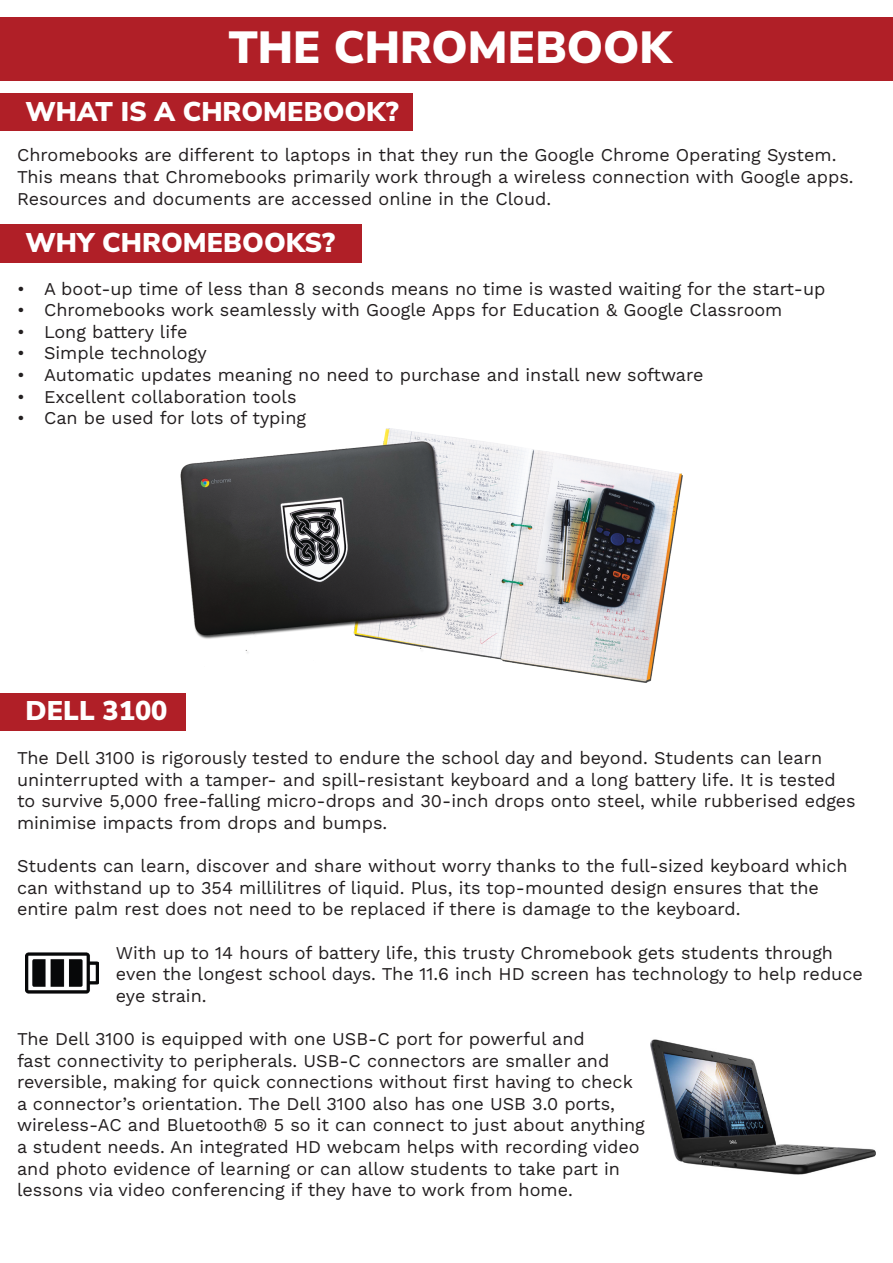
<style>
.page{position:relative;width:893px;height:1263px;background:#fff}
.page>*{position:absolute;margin:0;border:0;box-sizing:border-box;transform-origin:0 0}
.t1{font:900 45px "Nunito Sans";color:#fff}
.t2{font:900 27px "Nunito Sans";color:#fff}
.t3{font:18px/21.6px "Work Sans";color:#231f20}
</style>
<div class="page">
<img style="left:180px;top:428px;width:503px;height:255px">
<div style="left:0;top:17px;width:893px;height:64px;background:#b01f27"></div>
<div style="left:0;top:94px;width:412px;height:37px;background:#b01f27"></div>
<div style="left:0;top:225px;width:361px;height:38px;background:#b01f27"></div>
<div style="left:0;top:693px;width:186px;height:38px;background:#b01f27"></div>
<img style="left:26px;top:952px;width:72px;height:41px">
<img style="left:651px;top:1039px;width:225px;height:136px">
<h1 class="t1" style="left:229px;top:17px;width:444px">THE CHROMEBOOK</h1>
<h2 class="t2" style="left:26px;top:94px;width:375px">WHAT IS A CHROMEBOOK?</h2>
<p class="t3" style="left:17px;top:144px;width:838px">Chromebooks are different to laptops in that they run the Google Chrome Operating System.<br>This means that Chromebooks primarily work through a wireless connection with Google apps.<br>Resources and documents are accessed online in the Cloud.</p>
<h2 class="t2" style="left:26px;top:225px;width:311px">WHY CHROMEBOOKS?</h2>
<p class="t3" style="left:17px;top:278px;width:810px">• A boot-up time of less than 8 seconds means no time is wasted waiting for the start-up</p>
<p class="t3" style="left:17px;top:299px;width:767px">• Chromebooks work seamlessly with Google Apps for Education &amp; Google Classroom</p>
<p class="t3" style="left:17px;top:321px;width:172px">• Long battery life</p>
<p class="t3" style="left:17px;top:342px;width:191px">• Simple technology</p>
<p class="t3" style="left:17px;top:364px;width:688px">• Automatic updates meaning no need to purchase and install new software</p>
<p class="t3" style="left:17px;top:386px;width:281px">• Excellent collaboration tools</p>
<p class="t3" style="left:17px;top:407px;width:291px">• Can be used for lots of typing</p>
<h2 class="t2" style="left:26px;top:693px;width:143px">DELL 3100</h2>
<p class="t3" style="left:17px;top:747px;width:840px">The Dell 3100 is rigorously tested to endure the school day and beyond. Students can learn uninterrupted with a tamper- and spill-resistant keyboard and a long battery life. It is tested to survive 5,000 free-falling micro-drops and 30-inch drops onto steel, while rubberised edges minimise impacts from drops and bumps.</p>
<p class="t3" style="left:17px;top:855px;width:832px">Students can learn, discover and share without worry thanks to the full-sized keyboard which can withstand up to 354 millilitres of liquid. Plus, its top-mounted design ensures that the entire palm rest does not need to be replaced if there is damage to the keyboard.</p>
<p class="t3" style="left:116px;top:941px;width:748px">With up to 14 hours of battery life, this trusty Chromebook gets students through even the longest school days. The 11.6 inch HD screen has technology to help reduce eye strain.</p>
<p class="t3" style="left:17px;top:1028px;width:629px">The Dell 3100 is equipped with one USB-C port for powerful and<br>fast connectivity to peripherals. USB-C connectors are smaller and reversible, making for quick connections without first having to check a connector’s orientation. The Dell 3100 also has one USB 3.0 ports, wireless-AC and Bluetooth® 5 so it can connect to just about anything a student needs. An integrated HD webcam helps with recording video and photo evidence of learning or can allow students to take part in lessons via video conferencing if they have to work from home.</p>
</div>
